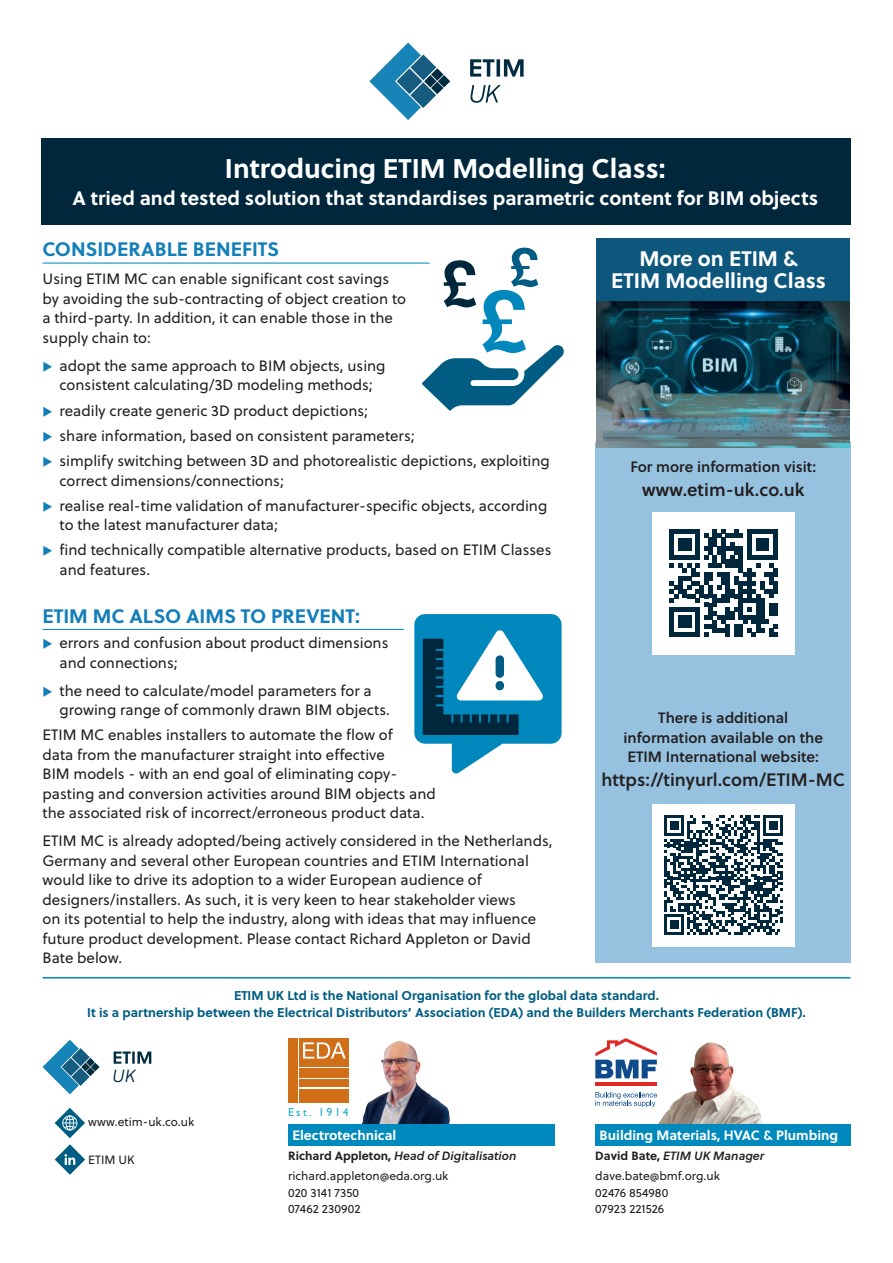
<style>
.page{position:relative;width:893px;height:1263px;background:#fff}
.page>*{position:absolute;margin:0;border:0;box-sizing:border-box;transform-origin:0 0}
.t1{font:700 27px "Soleil";color:#fff}
.t2{font:700 21px "Soleil";color:#fff}
.t3{font:700 19.5px "Soleil";color:#fff}
.t4{font:700 19.5px "Soleil";color:#137fb9}
.t5{font:18px "Soleil Sb";color:#231f20}
.t6{font:italic 17.55px "Soleil Lt";color:#002c40}
.t7{font:15px/19.5px "Soleil";color:#231f20}
.t8{font:15px/19.5px "Soleil Sb";color:#231f20;text-align:center}
.t9{font:700 13.5px "Soleil";color:#fff}
.t10{font:700 12.75px "Soleil";color:#005d82}
.t11{font:12px "Soleil";color:#231f20}
.t12{font:italic 12px "Soleil Sb";color:#231f20}
.t13{font:11.55px "Gill Sans";letter-spacing:.2em;color:#22abc5}
.s1{color:#137fb9}
.s2{font-family:"Soleil";font-weight:700;font-style:normal}
</style>
<div class="page">
<div style="left:595px;top:442px;width:255px;height:521px;background:#96c2e0"></div>
<hr style="left:43px;top:977px;width:807px;height:1px;background:#0089bd">
<svg style="left:470px;top:59px;width:24px;height:18px"></svg>
<svg style="left:496px;top:59px;width:4px;height:18px"></svg>
<svg style="left:504px;top:59px;width:20px;height:18px"></svg>
<svg style="left:369px;top:43px;width:81px;height:77px"></svg>
<svg style="left:470px;top:85px;width:31px;height:18px"></svg>
<div style="left:41px;top:138px;width:809px;height:87px;background:#00273c"></div>
<hr style="left:43px;top:263px;width:387px;height:1px;background:#0089bd">
<hr style="left:43px;top:629px;width:370px;height:1px;background:#0089bd">
<div style="left:652px;top:512px;width:143px;height:142px;background:#fff"></div>
<svg style="left:669px;top:529px;width:109px;height:108px"></svg>
<div style="left:652px;top:804px;width:143px;height:142px;background:#fff"></div>
<svg style="left:664px;top:815px;width:119px;height:120px"></svg>
<svg style="left:54px;top:1144px;width:31px;height:31px"></svg>
<svg style="left:55px;top:1108px;width:30px;height:30px"></svg>
<svg style="left:595px;top:1092px;width:58px;height:15px"></svg>
<hr style="left:595px;top:1083px;width:62px;height:3px;background:#df2925">
<svg style="left:595px;top:1038px;width:58px;height:40px"></svg>
<div style="left:300px;top:1038px;width:49px;height:28px;background:#d06f18"></div>
<div style="left:289px;top:1038px;width:9px;height:65px;background:#d06f18"></div>
<div style="left:300px;top:1068px;width:49px;height:10px;background:#d06f18"></div>
<div style="left:300px;top:1079px;width:49px;height:8px;background:#d06f18"></div>
<div style="left:300px;top:1089px;width:49px;height:14px;background:#d06f18"></div>
<svg style="left:303px;top:1042px;width:43px;height:16px"></svg>
<svg style="left:114px;top:1051px;width:37px;height:13px"></svg>
<svg style="left:43px;top:1040px;width:57px;height:54px"></svg>
<img style="left:653px;top:1042px;width:110px;height:82px">
<img style="left:361px;top:1041px;width:89px;height:83px">
<div style="left:595px;top:1124px;width:255px;height:21px;background:#0089bd"></div>
<div style="left:288px;top:1124px;width:266px;height:21px;background:#0089bd"></div>
<svg style="left:404px;top:614px;width:158px;height:160px"></svg>
<svg style="left:401px;top:247px;width:163px;height:164px"></svg>
<div style="left:596px;top:238px;width:253px;height:210px;background:#0d577d"></div>
<img style="left:596px;top:302px;width:253px;height:146px">
<p class="t1" style="left:225px;top:148px;width:442px">Introducing ETIM Modelling Class:</p>
<p class="t3" style="left:72px;top:183px;width:747px">A tried and tested solution that standardises parametric content for BIM objects</p>
<p class="t4" style="left:43px;top:234px;width:238px">CONSIDERABLE BENEFITS</p>
<p class="t7" style="left:43px;top:269px;width:365px">Using ETIM MC can enable significant cost savings by avoiding the sub-contracting of object creation to a third-party. In addition, it can enable those in the supply chain to:</p>
<p class="t7" style="left:43px;top:355px;width:345px;text-align:center"><span class="s1">◆</span> adopt the same approach to BIM objects, using consistent calculating/3D modeling methods;</p>
<p class="t7" style="left:43px;top:401px;width:327px"><span class="s1">◆</span> readily create generic 3D product depictions;</p>
<p class="t7" style="left:43px;top:426px;width:373px"><span class="s1">◆</span> share information, based on consistent parameters;</p>
<p class="t7" style="left:60px;top:451px;width:492px;text-indent:-17px"><span class="s1">◆</span> simplify switching between 3D and photorealistic depictions, exploiting correct dimensions/connections;</p>
<p class="t7" style="left:60px;top:495px;width:489px;text-indent:-17px"><span class="s1">◆</span> realise real-time validation of manufacturer-specific objects, according to the latest manufacturer data;</p>
<p class="t7" style="left:60px;top:540px;width:493px;text-indent:-17px"><span class="s1">◆</span> find technically compatible alternative products, based on ETIM Classes and features.</p>
<p class="t4" style="left:43px;top:600px;width:319px">ETIM MC ALSO AIMS TO PREVENT:</p>
<p class="t7" style="left:60px;top:633px;width:330px;text-indent:-17px"><span class="s1">◆</span> errors and confusion about product dimensions and connections;</p>
<p class="t7" style="left:60px;top:680px;width:332px;text-indent:-17px"><span class="s1">◆</span> the need to calculate/model parameters for a growing range of commonly drawn BIM objects.</p>
<p class="t7" style="left:43px;top:725px;width:395px">ETIM MC enables installers to automate the flow of<br>data from the manufacturer straight into effective<br>BIM models - with an end goal of eliminating copy&shy;pasting and conversion activities around BIM objects and the associated risk of incorrect/erroneous product data.</p>
<p class="t7" style="left:43px;top:831px;width:512px">ETIM MC is already adopted/being actively considered in the Netherlands, Germany and several other European countries and ETIM International would like to drive its adoption to a wider European audience of designers/installers. As such, it is very keen to hear stakeholder views<br>on its potential to help the industry, along with ideas that may influence future product development. Please contact Richard Appleton or David Bate below.</p>
<p class="t2" style="left:639px;top:242px;width:160px">More on ETIM &amp;</p>
<p class="t2" style="left:611px;top:264px;width:216px">ETIM Modelling Class</p>
<p class="t8" style="left:630px;top:456px;width:187px">For more information visit:</p>
<p class="t5" style="left:642px;top:476px;width:164px">www.etim-uk.co.uk</p>
<p class="t8" style="left:623px;top:707px;width:201px">There is additional information available on the<br>ETIM International website:</p>
<p class="t5" style="left:601px;top:766px;width:245px">https://tinyurl.com/ETIM-MC</p>
<p class="t10" style="left:234px;top:986px;width:426px">ETIM UK Ltd is the National Organisation for the global data standard.</p>
<p class="t10" style="left:87px;top:1002px;width:720px">It is a partnership between the Electrical Distributors’ Association (EDA) and the Builders Merchants Federation (BMF).</p>
<p class="t6" style="left:112px;top:1063px;width:25px">UK</p>
<p class="t11" style="left:88px;top:1113px;width:108px">www.etim-uk.co.uk</p>
<p class="t11" style="left:88px;top:1151px;width:48px">ETIM UK</p>
<p class="t13" style="left:288px;top:1105px;width:62px">Est. 1914</p>
<p class="t9" style="left:292px;top:1124px;width:106px">Electrotechnical</p>
<p class="t9" style="left:600px;top:1124px;width:240px">Building Materials, HVAC &amp; Plumbing</p>
<p class="t12" style="left:288px;top:1146px;width:230px"><span class="s2">Richard Appleton,</span> Head of Digitalisation</p>
<p class="t11" style="left:288px;top:1167px;width:162px">richard.appleton@eda.org.uk</p>
<p class="t11" style="left:288px;top:1184px;width:73px">020 3141 7350</p>
<p class="t11" style="left:288px;top:1200px;width:74px">07462 230902</p>
<p class="t12" style="left:595px;top:1146px;width:171px"><span class="s2">David Bate,</span> ETIM UK Manager</p>
<p class="t11" style="left:595px;top:1167px;width:126px">dave.bate@bmf.org.uk</p>
<p class="t11" style="left:595px;top:1184px;width:74px">02476 854980</p>
<p class="t11" style="left:595px;top:1200px;width:70px">07923 221526</p>
</div>
